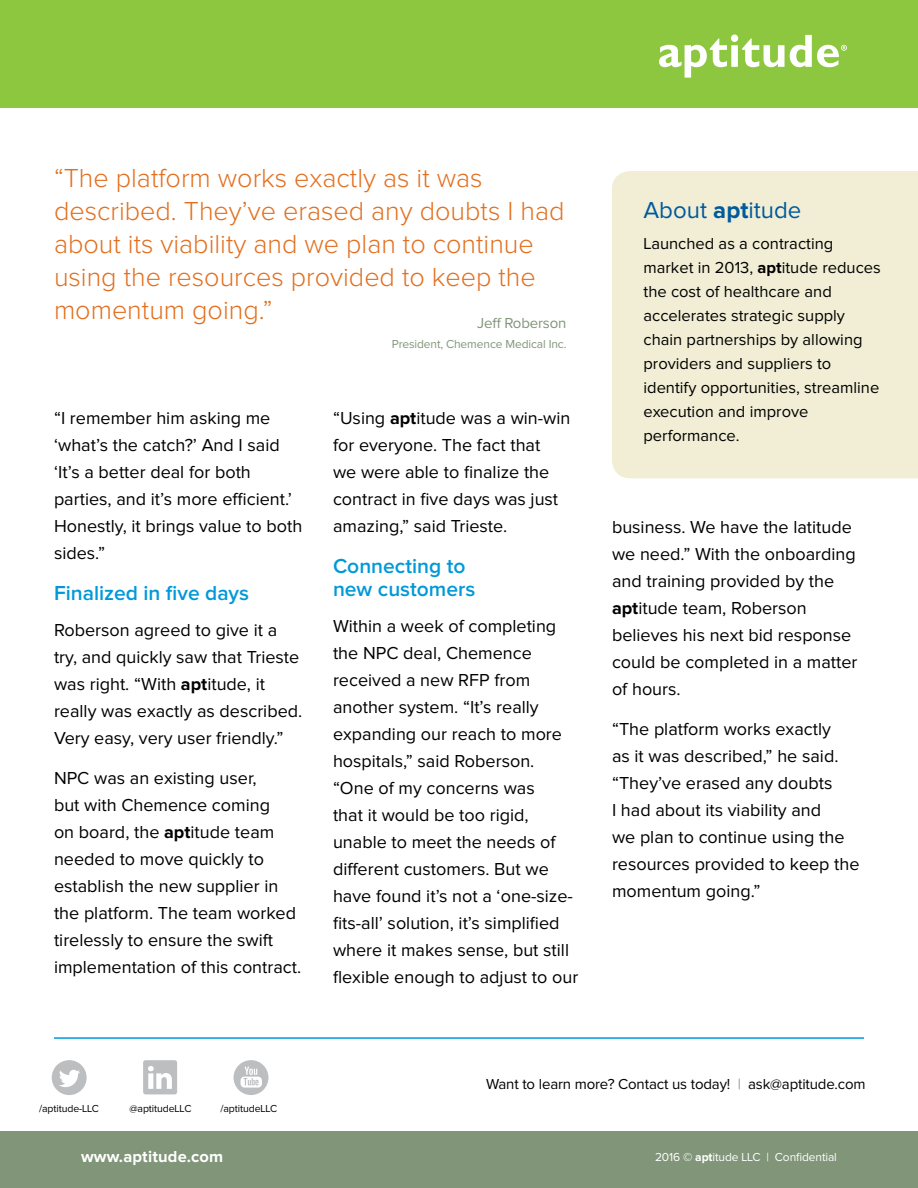
<style>
.page{position:relative;width:918px;height:1188px;background:#fff}
.page>*{position:absolute;margin:0;border:0;box-sizing:border-box;transform-origin:0 0}
.t1{font:300 27px/33px "Proxima Nova";color:#e36f1e}
.t2{font:24px "Proxima Nova";color:#005a9c}
.t3{font:600 21px/22.5px "Proxima Nova";color:#0099d8}
.t4{font:18px/27px "Proxima Nova";color:#000}
.t5{font:16.5px/24px "Proxima Nova";color:#000}
.t6{font:700 16.5px "Proxima Nova";letter-spacing:.01em;color:#fff}
.t7{font:15px "Proxima Nova";letter-spacing:-.01em;color:#000}
.t8{font:15px "Proxima Nova";letter-spacing:-.01em;color:#819579}
.t9{font:12px "Proxima Nova";letter-spacing:-.01em;color:#fff}
.t10{font:12px "Proxima Nova";letter-spacing:-.01em;color:#819579}
.t11{font:10.5px "Proxima Nova";letter-spacing:-.01em;color:#000}
.s1{font-weight:700}
.s2{color:#819579}
</style>
<div class="page">
<div style="left:0;top:1131px;width:918px;height:57px;background:#819579"></div>
<div style="left:0;top:0;width:918px;height:108px;background:#8dc63f"></div>
<svg style="left:659px;top:34px;width:188px;height:44px"></svg>
<hr style="left:54px;top:1037px;width:810px;height:2px;background:#0099d8">
<div style="left:612px;top:171px;width:306px;height:307px;background:#f1eed5"></div>
<svg style="left:52px;top:1060px;width:35px;height:35px"></svg>
<svg style="left:143px;top:1060px;width:34px;height:34px"></svg>
<svg style="left:234px;top:1060px;width:34px;height:35px"></svg>
<h1 class="t1" style="left:54px;top:162px;width:512px">“The platform works exactly as it was described. They’ve erased any doubts I had about its viability and we plan to continue using the resources provided to keep the momentum going.”</h1>
<p class="t8" style="left:477px;top:314px;width:91px">Jeff Roberson</p>
<p class="t10" style="left:392px;top:338px;width:176px">President, Chemence Medical Inc.</p>
<p class="t4" style="left:54px;top:405px;width:250px">“I remember him asking me ‘what’s the catch?’ And I said ‘It’s a better deal for both parties, and it’s more efficient.’<br>Honestly, it brings value to both sides.”</p>
<p class="t3" style="left:54px;top:582px;width:197px">Finalized in five days</p>
<p class="t4" style="left:54px;top:617px;width:250px">Roberson agreed to give it a try, and quickly saw that Trieste was right. “With <span class="s1">apt</span>itude, it really was exactly as described.<br>Very easy, very user friendly.”</p>
<p class="t4" style="left:54px;top:765px;width:249px">NPC was an existing user,<br>but with Chemence coming<br>on board, the <span class="s1">apt</span>itude team needed to move quickly to establish the new supplier in the platform. The team worked tirelessly to ensure the swift implementation of this contract.</p>
<p class="t4" style="left:333px;top:405px;width:239px">“Using <span class="s1">apt</span>itude was a win-win for everyone. The fact that<br>we were able to finalize the contract in five days was just amazing,” said Trieste.</p>
<p class="t3" style="left:333px;top:555px;width:144px">Connecting to new customers</p>
<p class="t4" style="left:333px;top:612px;width:247px">Within a week of completing the NPC deal, Chemence received a new RFP from another system. “It’s really expanding our reach to more hospitals,” said Roberson. “One of my concerns was<br>that it would be too rigid, unable to meet the needs of different customers. But we have found it’s not a ‘one-size&shy;fits-all’ solution, it’s simplified where it makes sense, but still flexible enough to adjust to our</p>
<h2 class="t2" style="left:643px;top:197px;width:159px">About <span class="s1">apt</span>itude</h2>
<p class="t5" style="left:643px;top:232px;width:239px">Launched as a contracting market in 2013, <span class="s1">apt</span>itude reduces the cost of healthcare and accelerates strategic supply chain partnerships by allowing providers and suppliers to identify opportunities, streamline execution and improve performance.</p>
<p class="t4" style="left:612px;top:514px;width:247px">business. We have the latitude we need.” With the onboarding and training provided by the <span class="s1">apt</span>itude team, Roberson believes his next bid response could be completed in a matter of hours.</p>
<p class="t4" style="left:612px;top:716px;width:249px">“The platform works exactly<br>as it was described,” he said. “They’ve erased any doubts<br>I had about its viability and<br>we plan to continue using the resources provided to keep the momentum going.”</p>
<p class="t11" style="left:39px;top:1102px;width:61px">/aptitude-LLC</p>
<p class="t11" style="left:129px;top:1102px;width:63px">@aptitudeLLC</p>
<p class="t11" style="left:221px;top:1102px;width:58px">/aptitudeLLC</p>
<p class="t6" style="left:81px;top:1147px;width:144px">www.aptitude.com</p>
<p class="t7" style="left:486px;top:1075px;width:381px">Want to learn more? Contact us today! <span class="s2">|</span> ask@aptitude.com</p>
<p class="t9" style="left:655px;top:1150px;width:183px">2016 <span class="s1">© apt</span>itude LLC | Confidential</p>
</div>
